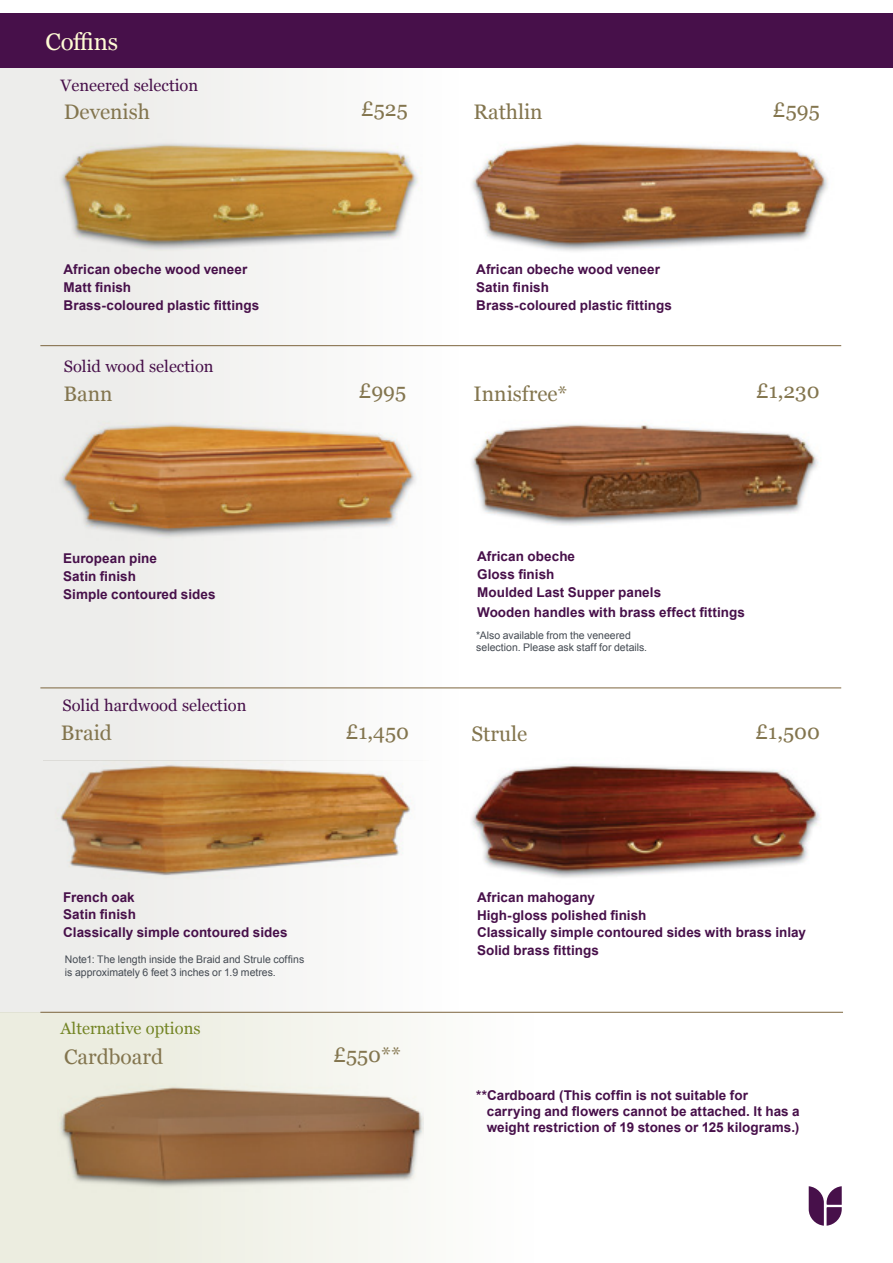
<style>
.page{position:relative;width:893px;height:1263px;background:#fff}
.page>*{position:absolute;margin:0;border:0;box-sizing:border-box;transform-origin:0 0}
.t1{font:24px "Georgia";color:#fffcd5}
.t2{font:21px "Georgia";color:#83754e}
.t3{font:16.5px "Georgia";color:#47104a}
.t4{font:16.5px "Georgia";color:#738424}
.t5{font:700 13.5px/17.7px "Arial";letter-spacing:.005em;color:#47104a}
.t6{font:10.5px/12.8px "Arial";color:#454b53}
</style>
<div class="page">
<div style="left:0;top:68px;width:893px;height:944px;background:linear-gradient(to right,#eeedeb,#fff)"></div>
<div style="left:0;top:1013px;width:893px;height:250px;background:linear-gradient(to right,#ebecdf,#fff)"></div>
<svg style="left:809px;top:1186px;width:33px;height:40px"></svg>
<div style="left:448px;top:758px;width:386px;height:127px;background:#fff"></div>
<img style="left:472px;top:764px;width:349px;height:114px">
<div style="left:37px;top:761px;width:395px;height:137px;background:linear-gradient(to right,#eaeae8,#fcfcfc)"></div>
<img style="left:44px;top:761px;width:384px;height:134px">
<div style="left:450px;top:132px;width:385px;height:131px;background:#fff"></div>
<img style="left:472px;top:142px;width:356px;height:109px">
<div style="left:37px;top:133px;width:396px;height:131px;background:linear-gradient(to bottom,#f2f2f1,#f2f2f1)"></div>
<img style="left:51px;top:133px;width:376px;height:131px">
<div style="left:37px;top:411px;width:384px;height:130px;background:#ededeb"></div>
<img style="left:61px;top:411px;width:360px;height:130px">
<div style="left:463px;top:410px;width:394px;height:127px;background:#fff"></div>
<img style="left:471px;top:424px;width:348px;height:101px">
<img style="left:58px;top:1074px;width:365px;height:123px">
<div style="left:0;top:14px;width:893px;height:54px;background:#47104a"></div>
<hr style="left:40px;top:345px;width:801px;height:1px;background:#7d653e">
<hr style="left:40px;top:687px;width:801px;height:1px;background:#7d653e">
<hr style="left:40px;top:1012px;width:803px;height:1px;background:#7d653e">
<h1 class="t1" style="left:45px;top:24px;width:74px">Coffins</h1>
<p class="t3" style="left:60px;top:73px;width:139px">Veneered selection</p>
<h2 class="t2" style="left:64px;top:97px;width:88px">Devenish</h2>
<h2 class="t2" style="left:361px;top:93px;width:48px">£525</h2>
<h2 class="t2" style="left:473px;top:97px;width:71px">Rathlin</h2>
<h2 class="t2" style="left:773px;top:95px;width:49px">£595</h2>
<p class="t5" style="left:64px;top:261px;width:197px">African obeche wood veneer<br>Matt finish<br>Brass-coloured plastic fittings</p>
<p class="t3" style="left:64px;top:354px;width:151px">Solid wood selection</p>
<h2 class="t2" style="left:63px;top:379px;width:51px">Bann</h2>
<h2 class="t2" style="left:358px;top:375px;width:49px">£995</h2>
<p class="t5" style="left:63px;top:550px;width:154px">European pine<br>Satin finish<br>Simple contoured sides</p>
<p class="t3" style="left:62px;top:693px;width:185px">Solid hardwood selection</p>
<p class="t5" style="left:476px;top:261px;width:197px">African obeche wood veneer<br>Satin finish<br>Brass-coloured plastic fittings</p>
<h2 class="t2" style="left:474px;top:379px;width:95px">Innisfree*</h2>
<h2 class="t2" style="left:756px;top:375px;width:65px">£1,230</h2>
<p class="t5" style="left:477px;top:548px;width:185px">African obeche<br>Gloss finish<br>Moulded Last Supper panels</p>
<p class="t5" style="left:477px;top:604px;width:269px">Wooden handles with brass effect fittings</p>
<p class="t6" style="left:476px;top:629px;width:172px">*Also available from the veneered selection. Please ask staff for details.</p>
<h2 class="t2" style="left:61px;top:717px;width:53px">Braid</h2>
<h2 class="t2" style="left:346px;top:716px;width:65px">£1,450</h2>
<h2 class="t2" style="left:755px;top:716px;width:66px">£1,500</h2>
<h2 class="t2" style="left:471px;top:719px;width:57px">Strule</h2>
<p class="t5" style="left:63px;top:888px;width:226px">French oak<br>Satin finish<br>Classically simple contoured sides</p>
<p class="t6" style="left:65px;top:953px;width:241px">Note1: The length inside the Braid and Strule coffins is approximately 6 feet 3 inches or 1.9 metres.</p>
<p class="t4" style="left:61px;top:1016px;width:141px">Alternative options</p>
<p class="t5" style="left:477px;top:889px;width:330px">African mahogany<br>High-gloss polished finish<br>Classically simple contoured sides with brass inlay<br>Solid brass fittings</p>
<h2 class="t2" style="left:64px;top:1041px;width:101px">Cardboard</h2>
<h2 class="t2" style="left:333px;top:1039px;width:69px">£550**</h2>
<p class="t5" style="left:487px;top:1087px;width:314px;line-height:16.2px;text-indent:-11px">**Cardboard (This coffin is not suitable for carrying and flowers cannot be attached. It has a weight restriction of 19 stones or 125 kilograms.)</p>
</div>
